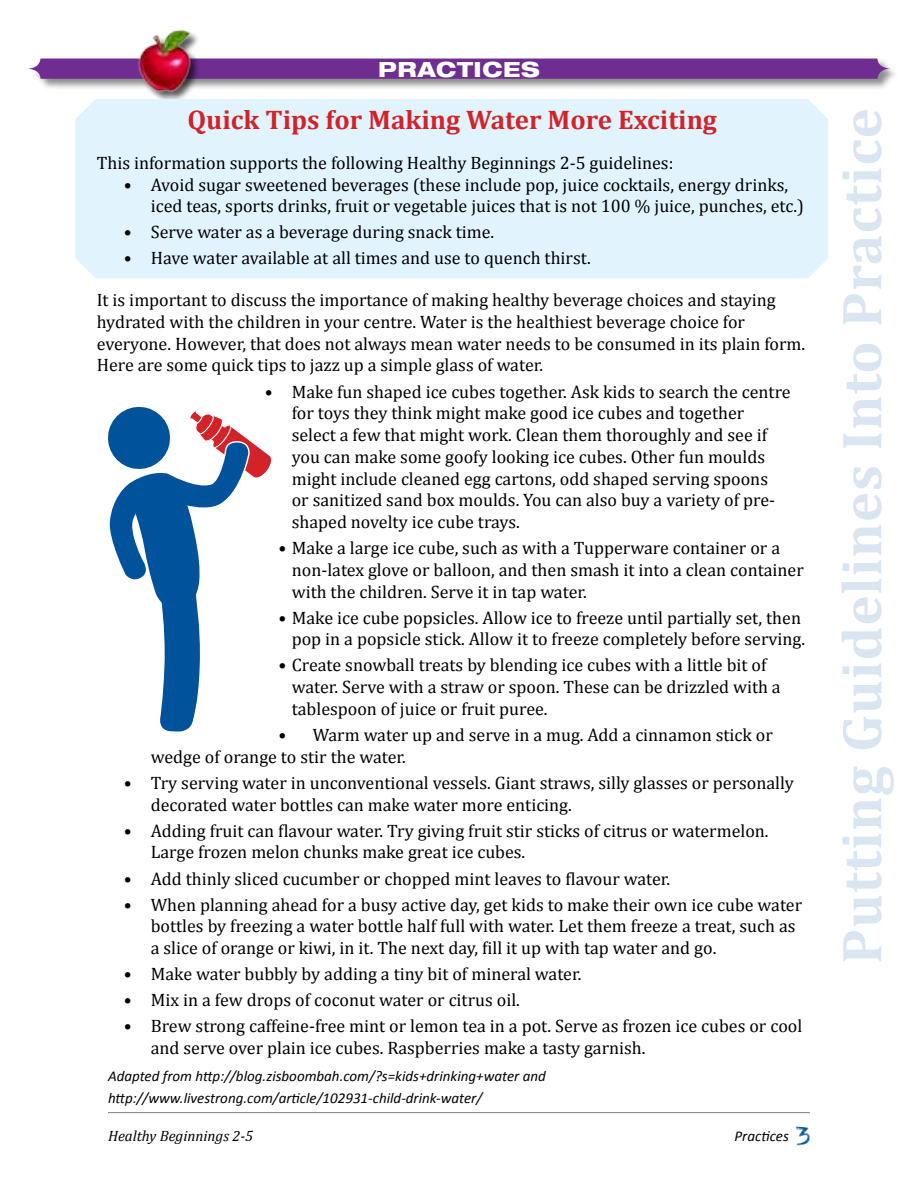
<style>
.page{position:relative;width:918px;height:1188px;background:#fff}
.page>*{position:absolute;margin:0;border:0;box-sizing:border-box;transform-origin:0 0}
.t1{font:700 57px "Cambria";letter-spacing:.015em;color:#d9e5f0}
.head{font:700 27px "Cambria";color:#d2232a}
.t2{font:800 expanded 21px "Helvetica Neue";letter-spacing:.03em;color:#fff}
.body-indent{font:18px/21.8px "Cambria";color:#000}
.body{font:18px/21.8px "Cambria";color:#000}
.footnote{font:italic 15px/21.8px "Calibri";color:#000}
.t3{font:italic 15px "Cambria";color:#000}
.s1{font-family:"Love Ya Like A Sister";font-style:normal;font-size:19.5px;color:#00539b}
</style>
<div class="page">
<hr style="left:108px;top:1112px;width:702px;height:1px;background:#808285">
<div style="left:26px;top:58px;width:872px;height:32px;background:#000;opacity:.45"></div>
<svg style="left:27px;top:59px;width:864px;height:20px;background:#723193"></svg>
<div style="left:138px;top:29px;width:62px;height:72px;background:#000;opacity:.65"></div>
<img style="left:135px;top:29px;width:61px;height:67px">
<div style="left:75px;top:99px;width:753px;height:179px;background:#e1f4fd"></div>
<svg style="left:108px;top:406px;width:164px;height:326px"></svg>
<p class="t2" style="left:378px;top:56px;width:163px">PRACTICES</p>
<p class="head" style="left:187px;top:103px;width:531px">Quick Tips for Making Water More Exciting</p>
<p class="body" style="left:97px;top:152px;width:578px">This information supports the following Healthy Beginnings 2-5 guidelines:</p>
<p class="body-indent" style="left:151px;top:173px;width:655px;text-indent:-27px">• Avoid sugar sweetened beverages (these include pop, juice cocktails, energy drinks, iced teas, sports drinks, fruit or vegetable juices that is not 100 % juice, punches, etc.)</p>
<p class="body-indent" style="left:124px;top:221px;width:372px">• Serve water as a beverage during snack time.</p>
<p class="body-indent" style="left:124px;top:247px;width:469px">• Have water available at all times and use to quench thirst.</p>
<p class="body" style="left:97px;top:289px;width:710px">It is important to discuss the importance of making healthy beverage choices and staying hydrated with the children in your centre. Water is the healthiest beverage choice for everyone. However, that does not always mean water needs to be consumed in its plain form.<br>Here are some quick tips to jazz up a simple glass of water.</p>
<p class="body-indent" style="left:292px;top:380px;width:500px;text-indent:-27px">• Make fun shaped ice cubes together. Ask kids to search the centre for toys they think might make good ice cubes and together select a few that might work. Clean them thoroughly and see if you can make some goofy looking ice cubes. Other fun moulds might include cleaned egg cartons, odd shaped serving spoons<br>or sanitized sand box moulds. You can also buy a variety of pre&shy;shaped novelty ice cube trays.</p>
<p class="body-indent" style="left:292px;top:537px;width:514px;text-indent:-13px">• Make a large ice cube, such as with a Tupperware container or a non-latex glove or balloon, and then smash it into a clean container with the children. Serve it in tap water.</p>
<p class="body-indent" style="left:278px;top:607px;width:528px;text-align:right">• Make ice cube popsicles. Allow ice to freeze until partially set, then pop in a popsicle stick. Allow it to freeze completely before serving.</p>
<p class="body-indent" style="left:292px;top:654px;width:491px;text-indent:-13px">• Create snowball treats by blending ice cubes with a little bit of water. Serve with a straw or spoon. These can be drizzled with a tablespoon of juice or fruit puree.</p>
<p class="body-indent" style="left:151px;top:724px;width:624px;text-indent:128px">• Warm water up and serve in a mug. Add a cinnamon stick or wedge of orange to stir the water.</p>
<p class="body-indent" style="left:151px;top:772px;width:645px;text-indent:-27px">• Try serving water in unconventional vessels. Giant straws, silly glasses or personally decorated water bottles can make water more enticing.</p>
<p class="body-indent" style="left:151px;top:820px;width:619px;text-indent:-27px">• Adding fruit can flavour water. Try giving fruit stir sticks of citrus or watermelon.<br>Large frozen melon chunks make great ice cubes.</p>
<p class="body-indent" style="left:124px;top:867px;width:548px">• Add thinly sliced cucumber or chopped mint leaves to flavour water.</p>
<p class="body-indent" style="left:151px;top:894px;width:653px;text-indent:-27px">• When planning ahead for a busy active day, get kids to make their own ice cube water bottles by freezing a water bottle half full with water. Let them freeze a treat, such as a slice of orange or kiwi, in it. The next day, fill it up with tap water and go.</p>
<p class="body-indent" style="left:124px;top:963px;width:459px">• Make water bubbly by adding a tiny bit of mineral water.</p>
<p class="body-indent" style="left:124px;top:989px;width:398px">• Mix in a few drops of coconut water or citrus oil.</p>
<p class="body-indent" style="left:151px;top:1015px;width:653px;text-indent:-27px">• Brew strong caffeine-free mint or lemon tea in a pot. Serve as frozen ice cubes or cool and serve over plain ice cubes. Raspberries make a tasty garnish.</p>
<p class="footnote" style="left:108px;top:1064px;width:439px">Adapted from http://blog.zisboombah.com/?s=kids+drinking+water and http://www.livestrong.com/article/102931-child-drink-water/</p>
<p class="t3" style="left:108px;top:1127px;width:147px">Healthy Beginnings 2-5</p>
<p class="footnote" style="left:735px;top:1124px;width:77px">Practices <span class="s1">3</span></p>
<h1 class="t1" style="left:827px;top:964px;width:857px;rotate:-90deg">Putting Guidelines Into Practice</h1>
</div>
